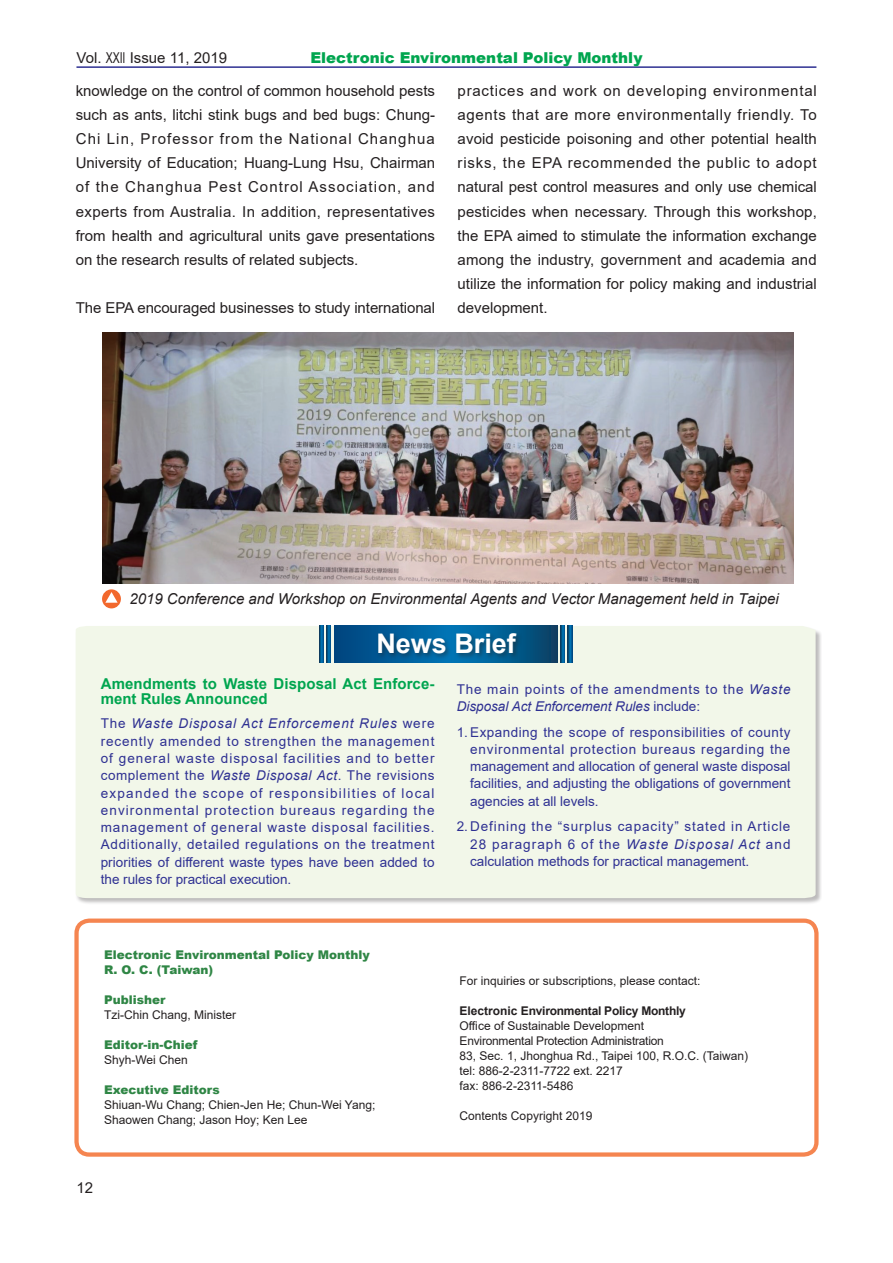
<style>
.page{position:relative;width:893px;height:1263px;background:#fff}
.page>*{position:absolute;margin:0;border:0;box-sizing:border-box;transform-origin:0 0}
.t1{font:700 27px "Arial";color:#fff}
.t2{font:15px/24.2px "Arial";color:#231f20;text-align:justify}
.t3{font:italic 15px "Arial";color:#231f20}
.t4{font:700 15px/15px "Arial";letter-spacing:.005em;color:#00a54f}
.t5{font:900 15px "Arial";color:#00a54f}
.t6{font:13.5px/17.2px "Arial";color:#2e3092;text-align:justify}
.t7{font:13.5px/17.2px "Arial";letter-spacing:.06em;color:#2e3092}
.t8{font:12px/15px "Arial";color:#231f20}
.t9{font:900 12px/15px "Arial";color:#2f8645}
.t10{font:700 12px "Arial";letter-spacing:-.02em;color:#231f20}
.s1{font-style:italic}
</style>
<div class="page">
<hr style="left:76px;top:66px;width:740px;height:2px;background:#2e3092">
<div style="left:74px;top:918px;width:745px;height:239px;border:4px solid #f58550;border-radius:13px"></div>
<div style="left:75px;top:626px;width:747px;height:279px;background:#231f20;opacity:.3"></div>
<div style="left:76px;top:626px;width:740px;height:272px;background:#f2f7e9"></div>
<svg style="left:334px;top:626px;width:223px;height:36px;background:#025287"></svg>
<svg style="left:326px;top:626px;width:5px;height:36px"></svg>
<svg style="left:319px;top:626px;width:5px;height:36px"></svg>
<svg style="left:568px;top:626px;width:4px;height:36px"></svg>
<svg style="left:560px;top:626px;width:5px;height:36px"></svg>
<div style="left:376px;top:631px;width:147px;height:29px;background:#231f20;opacity:.5"></div>
<img style="left:102px;top:333px;width:692px;height:250px">
<div style="left:102px;top:589px;width:19px;height:19px;background:#f2682d;border-radius:50%"></div>
<svg style="left:105px;top:592px;width:13px;height:11px"></svg>
<p class="t2" style="left:77px;top:46px;width:152px">Vol. XXII Issue 11, 2019</p>
<p class="t5" style="left:310px;top:47px;width:334px">Electronic Environmental Policy Monthly</p>
<p class="t2" style="left:76px;top:78px;width:361px">knowledge on the control of common household pests such as ants, litchi stink bugs and bed bugs: Chung-Chi Lin, Professor from the National Changhua University of Education; Huang-Lung Hsu, Chairman of the Changhua Pest Control Association, and experts from Australia. In addition, representatives from health and agricultural units gave presentations on the research results of related subjects.</p>
<p class="t2" style="left:76px;top:296px;width:361px">The EPA encouraged businesses to study international</p>
<p class="t2" style="left:458px;top:78px;width:361px">practices and work on developing environmental agents that are more environmentally friendly. To avoid pesticide poisoning and other potential health risks, the EPA recommended the public to adopt natural pest control measures and only use chemical pesticides when necessary. Through this workshop, the EPA aimed to stimulate the information exchange among the industry, government and academia and utilize the information for policy making and industrial development.</p>
<p class="t3" style="left:129px;top:589px;width:651px">2019 Conference and Workshop on Environmental Agents and Vector Management held in Taipei</p>
<h1 class="t1" style="left:376px;top:625px;width:141px">News Brief</h1>
<p class="t4" style="left:101px;top:676px;width:335px">Amendments to Waste Disposal Act Enforce&shy;ment Rules Announced</p>
<p class="t6" style="left:101px;top:715px;width:335px">The <span class="s1">Waste Disposal Act Enforcement Rules</span> were recently amended to strengthen the management of general waste disposal facilities and to better complement the <span class="s1">Waste Disposal Act</span>. The revisions expanded the scope of responsibilities of local environmental protection bureaus regarding the management of general waste disposal facilities.<br>Additionally, detailed regulations on the treatment priorities of different waste types have been added to the rules for practical execution.</p>
<p class="t7" style="left:457px;top:680px;width:335px">The main points of the amendments to the <span class="s1">Waste<br>Disposal Act Enforcement Rules</span> include:</p>
<p class="t6" style="left:470px;top:723px;width:322px;text-indent:-14px">1.Expanding the scope of responsibilities of county environmental protection bureaus regarding the management and allocation of general waste disposal facilities, and adjusting the obligations of government agencies at all levels.</p>
<p class="t6" style="left:470px;top:818px;width:322px;text-indent:-14px">2.Defining the “surplus capacity” stated in Article 28 paragraph 6 of the <span class="s1">Waste Disposal Act</span> and calculation methods for practical management.</p>
<p class="t9" style="left:104px;top:947px;width:267px">Electronic Environmental Policy Monthly<br>R. O. C. (Taiwan)</p>
<p class="t9" style="left:104px;top:992px;width:63px">Publisher</p>
<p class="t8" style="left:104px;top:1008px;width:134px">Tzi-Chin Chang, Minister</p>
<p class="t9" style="left:104px;top:1037px;width:95px">Editor-in-Chief</p>
<p class="t8" style="left:104px;top:1053px;width:85px">Shyh-Wei Chen</p>
<p class="t9" style="left:104px;top:1082px;width:117px">Executive Editors</p>
<p class="t8" style="left:104px;top:1098px;width:273px">Shiuan-Wu Chang; Chien-Jen He; Chun-Wei Yang;<br>Shaowen Chang; Jason Hoy; Ken Lee</p>
<p class="t2" style="left:77px;top:1175px;width:18px">12</p>
<p class="t8" style="left:460px;top:973px;width:242px">For inquiries or subscriptions, please contact:</p>
<p class="t10" style="left:460px;top:1002px;width:228px">Electronic Environmental Policy Monthly</p>
<p class="t8" style="left:460px;top:1018px;width:290px">Office of Sustainable Development<br>Environmental Protection Administration<br>83, Sec. 1, Jhonghua Rd., Taipei 100, R.O.C. (Taiwan) tel: 886-2-2311-7722 ext. 2217<br>fax: 886-2-2311-5486</p>
<p class="t8" style="left:460px;top:1108px;width:134px">Contents Copyright 2019</p>
</div>
